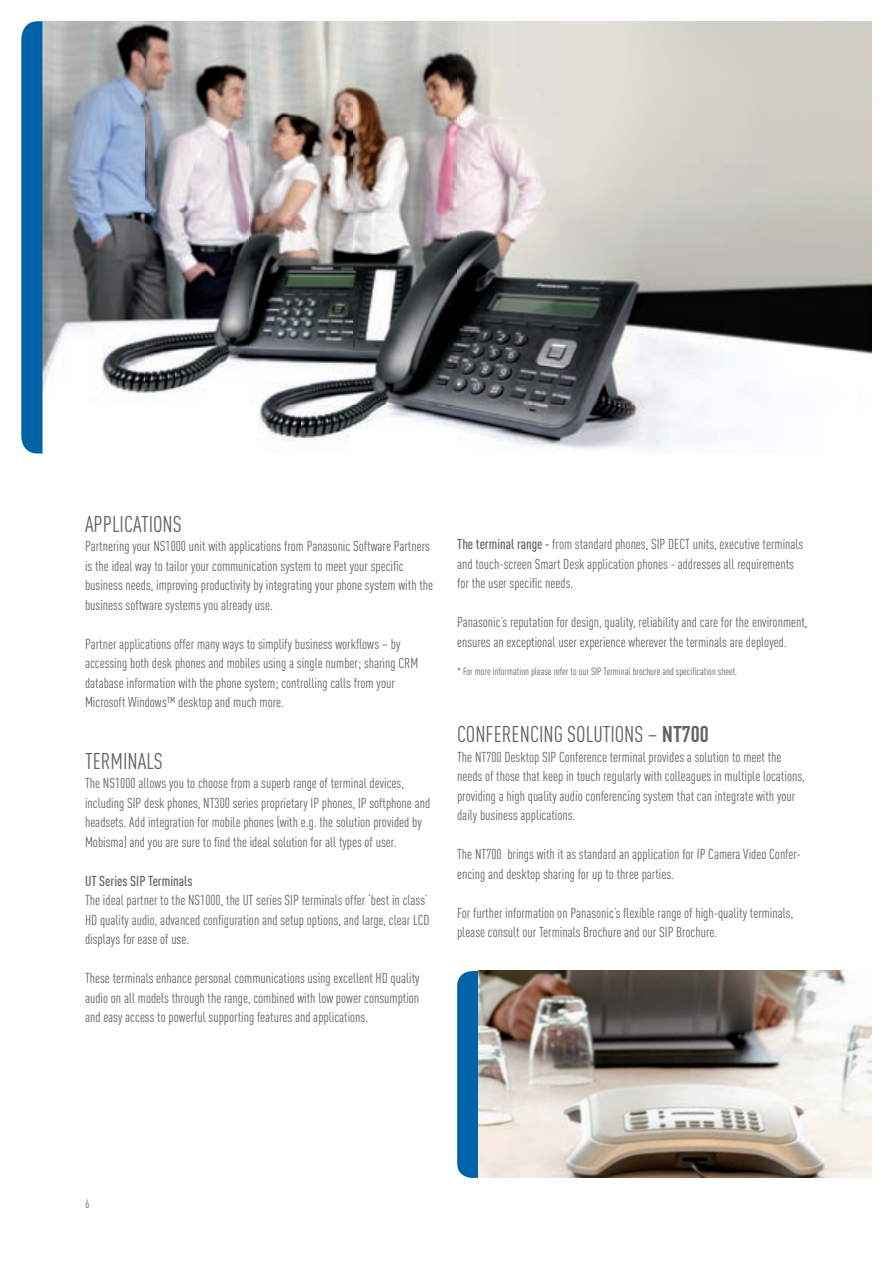
<style>
.page{position:relative;width:893px;height:1263px;background:#fff}
.page>*{position:absolute;margin:0;border:0;box-sizing:border-box;transform-origin:0 0}
.t1{font:22.5px "DIN Cond";color:#636366}
.t2{font:14.25px/19.5px "DIN Cond";color:#636366}
.t3{font:500 14.25px "DIN Cond";color:#636366}
.t4{font:12px "DIN Cond";color:#636366}
.t5{font:10.5px "DIN Cond";color:#636366}
.s1{font-weight:500}
.s2{font-weight:700}
</style>
<div class="page">
<svg style="left:457px;top:971px;width:21px;height:207px;background:#0766a9"></svg>
<img style="left:478px;top:971px;width:394px;height:207px">
<img style="left:43px;top:21px;width:829px;height:431px">
<svg style="left:21px;top:21px;width:22px;height:433px;background:#0b68aa"></svg>
<h1 class="t1" style="left:85px;top:511px;width:98px">APPLICATIONS</h1>
<p class="t2" style="left:85px;top:536px;width:350px">Partnering your NS1000 unit with applications from Panasonic Software Partners is the ideal way to tailor your communication system to meet your specific business needs, improving productivity by integrating your phone system with the business software systems you already use.</p>
<p class="t2" style="left:85px;top:634px;width:335px">Partner applications offer many ways to simplify business workflows – by accessing both desk phones and mobiles using a single number; sharing CRM database information with the phone system; controlling calls from your Microsoft Windows™ desktop and much more.</p>
<h1 class="t1" style="left:85px;top:748px;width:79px">TeRMINALS</h1>
<p class="t2" style="left:85px;top:773px;width:347px">The NS1000 allows you to choose from a superb range of terminal devices, including SIP desk phones, NT300 series proprietary IP phones, IP softphone and headsets. Add integration for mobile phones (with e.g. the solution provided by Mobisma) and you are sure to find the ideal solution for all types of user.</p>
<p class="t3" style="left:85px;top:872px;width:109px">UT Series SIP Terminals</p>
<p class="t2" style="left:85px;top:890px;width:346px">The ideal partner to the NS1000, the UT series SIP terminals offer ‘best in class’<br>HD quality audio, advanced configuration and setup options, and large, clear LCD displays for ease of use.</p>
<p class="t2" style="left:85px;top:968px;width:336px;text-align:justify">These terminals enhance personal communications using excellent HD quality audio on all models through the range, combined with low power consumption and easy access to powerful supporting features and applications.</p>
<p class="t2" style="left:457px;top:534px;width:348px"><span class="s1">The terminal range -</span> from standard phones, SIP DECT units, executive terminals and touch-screen Smart Desk application phones - addresses all requirements for the user specific needs.</p>
<p class="t2" style="left:457px;top:612px;width:352px">Panasonic’s reputation for design, quality, reliability and care for the environment, ensures an exceptional user experience wherever the terminals are deployed.</p>
<p class="t5" style="left:457px;top:665px;width:282px">* For more information please refer to our SIP Terminal brochure and specification sheet.</p>
<h1 class="t1" style="left:457px;top:721px;width:253px">CONFERENCING SOLUTIONS – <span class="s2">NT700</span></h1>
<p class="t2" style="left:457px;top:747px;width:349px">The NT700 Desktop SIP Conference terminal provides a solution to meet the needs of those that keep in touch regularly with colleagues in multiple locations, providing a high quality audio conferencing system that can integrate with your daily business applications.</p>
<p class="t2" style="left:457px;top:844px;width:345px">The NT700 brings with it as standard an application for IP Camera Video Confer&shy;encing and desktop sharing for up to three parties.</p>
<p class="t2" style="left:457px;top:903px;width:338px">For further information on Panasonic’s flexible range of high-quality terminals, please consult our Terminals Brochure and our SIP Brochure.</p>
<p class="t4" style="left:85px;top:1197px;width:6px">6</p>
</div>
